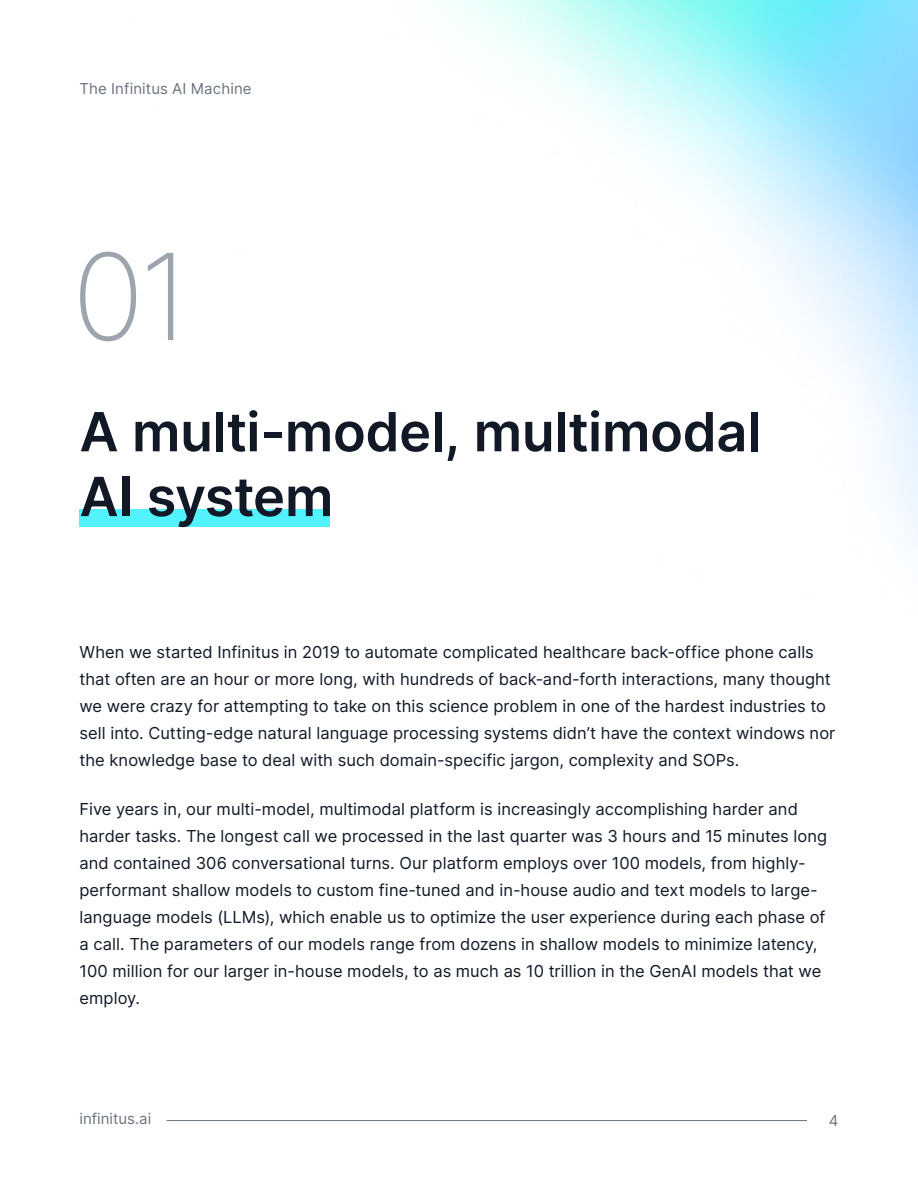
<style>
.page{position:relative;width:918px;height:1188px;background:#fff}
.page>*{position:absolute;margin:0;border:0;box-sizing:border-box;transform-origin:0 0}
.t1{font:200 120px "Inter";color:#9da4ae}
.t2{font:600 54px/64.8px "Inter";letter-spacing:-.005em;color:#111927}
.t3{font:16.5px/27px "Inter";letter-spacing:.005em;color:#111927}
.t4{font:15px "Inter";letter-spacing:.005em;color:#6c737f}
</style>
<div class="page">
<img style="left:447px;top:0;width:471px;height:551px">
<hr style="left:166px;top:1120px;width:641px;height:1px;background:#6c737f">
<div style="left:80px;top:509px;width:250px;height:18px;background:#52f3ff"></div>
<p class="t4" style="left:80px;top:78px;width:174px">The Infinitus AI Machine</p>
<h1 class="t1" style="left:72px;top:211px;width:120px">01</h1>
<h2 class="t2" style="left:80px;top:398px;width:683px">A multi-model, multimodal<br>AI system</h2>
<p class="t3" style="left:80px;top:638px;width:757px">When we started Infinitus in 2019 to automate complicated healthcare back-office phone calls that often are an hour or more long, with hundreds of back-and-forth interactions, many thought we were crazy for attempting to take on this science problem in one of the hardest industries to sell into. Cutting-edge natural language processing systems didn’t have the context windows nor the knowledge base to deal with such domain-specific jargon, complexity and SOPs.</p>
<p class="t3" style="left:80px;top:796px;width:749px">Five years in, our multi-model, multimodal platform is increasingly accomplishing harder and harder tasks. The longest call we processed in the last quarter was 3 hours and 15 minutes long and contained 306 conversational turns. Our platform employs over 100 models, from highly&shy;performant shallow models to custom fine-tuned and in-house audio and text models to large&shy;language models (LLMs), which enable us to optimize the user experience during each phase of a call. The parameters of our models range from dozens in shallow models to minimize latency, 100 million for our larger in-house models, to as much as 10 trillion in the GenAI models that we employ.</p>
<p class="t4" style="left:80px;top:1108px;width:73px">infinitus.ai</p>
<p class="t4" style="left:829px;top:1110px;width:11px">4</p>
</div>
